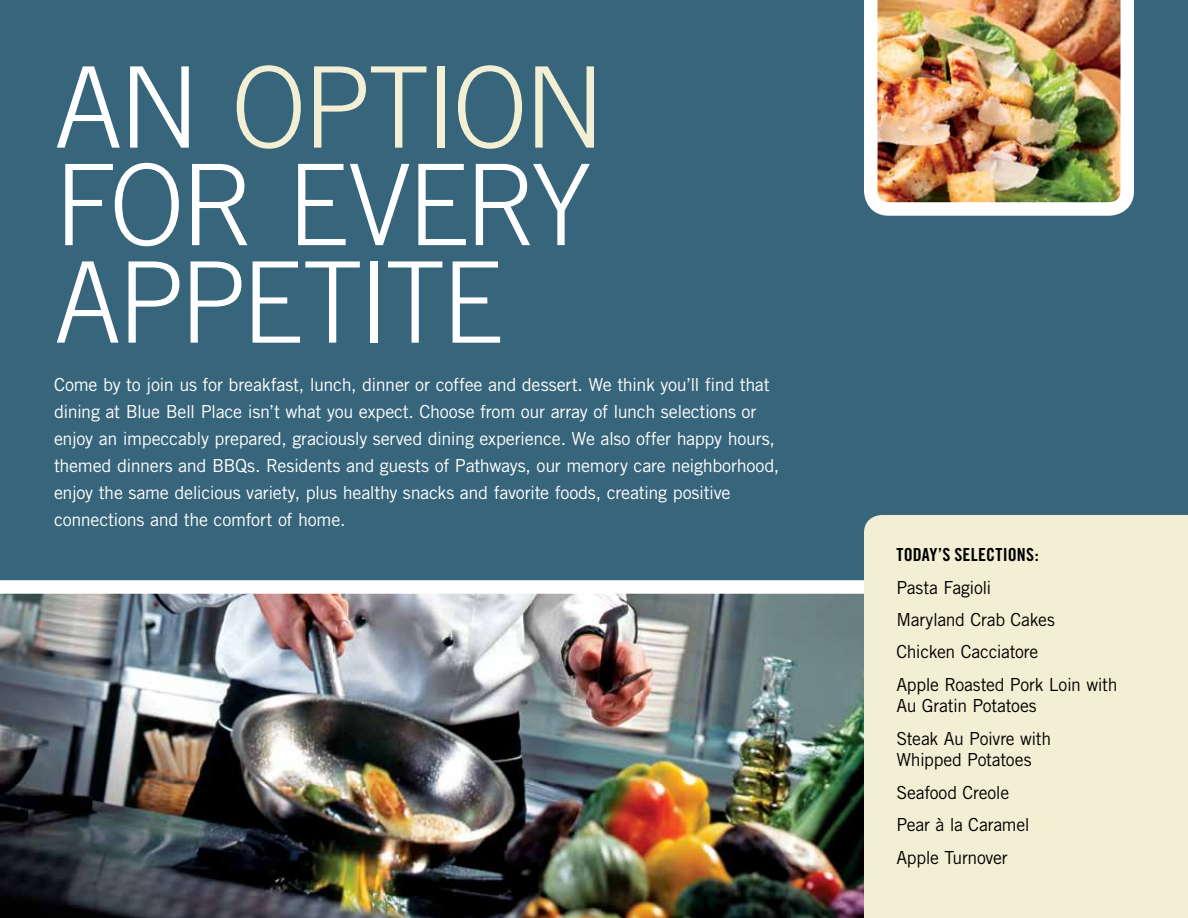
<style>
.page{position:relative;width:1188px;height:918px;background:#fff}
.page>*{position:absolute;margin:0;border:0;box-sizing:border-box;transform-origin:0 0}
.t1{font:300 112.5px/97.5px "Trade Gothic";letter-spacing:-.035em;color:#fff;text-align:justify}
.t2{font:18px/27px "Trade Gothic";letter-spacing:-.015em;color:#fff}
.t3{font:18px/32.4px "Trade Gothic";letter-spacing:-.02em;color:#000}
.t4{font:18px "Trade Gothic Bold Cond Twenty";letter-spacing:.01em;color:#000}
.s1{color:#f3efd4}
</style>
<div class="page">
<img style="left:0;top:594px;width:864px;height:324px">
<div style="left:0;top:0;width:1188px;height:594px;background:#37657b"></div>
<div style="left:864px;top:515px;width:324px;height:403px;background:#f3efd4"></div>
<img style="left:864px;top:0;width:270px;height:216px">
<h1 class="t1" style="left:54px;top:57px;width:553px">AN <span class="s1">OPTION </span>FOR EVERY APPETITE</h1>
<p class="t2" style="left:54px;top:371px;width:727px">Come by to join us for breakfast, lunch, dinner or coffee and dessert. We think you’ll find that dining at Blue Bell Place isn’t what you expect. Choose from our array of lunch selections or enjoy an impeccably prepared, graciously served dining experience. We also offer happy hours, themed dinners and BBQs. Residents and guests of Pathways, our memory care neighborhood, enjoy the same delicious variety, plus healthy snacks and favorite foods, creating positive connections and the comfort of home.</p>
<p class="t4" style="left:896px;top:544px;width:144px">TODAY’S SELECTIONS:</p>
<p class="t3" style="left:896px;top:571px;width:223px">Pasta Fagioli<br>Maryland Crab Cakes<br>Chicken Cacciatore<br>Apple Roasted Pork Loin with</p>
<p class="t3" style="left:896px;top:689px;width:156px">Au Gratin Potatoes<br>Steak Au Poivre with</p>
<p class="t3" style="left:896px;top:743px;width:137px">Whipped Potatoes<br>Seafood Creole<br>Pear à la Caramel<br>Apple Turnover</p>
</div>
